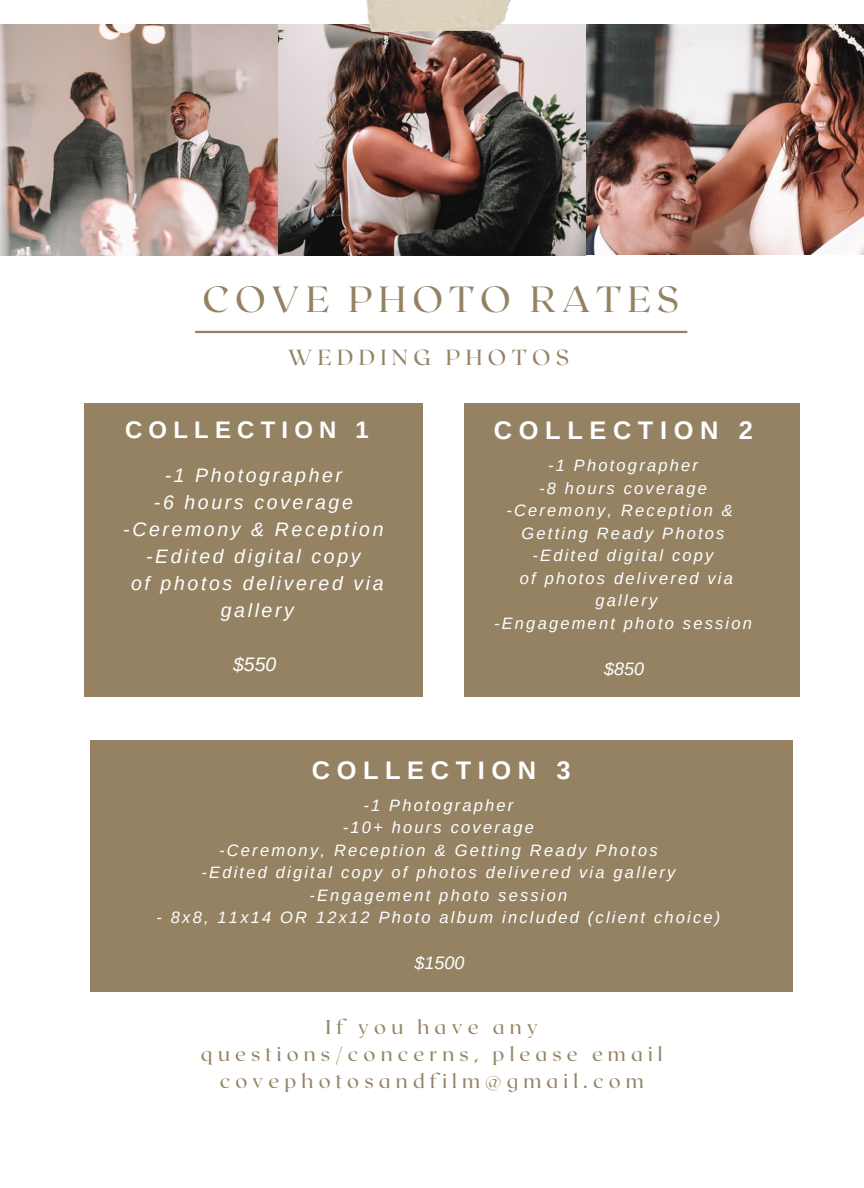
<style>
.page{position:relative;width:864px;height:1188px;background:#fff}
.page>*{position:absolute;margin:0;border:0;box-sizing:border-box;transform-origin:0 0}
.t1{font:36.3px "Roxborough CF";letter-spacing:.165em;color:#948263}
.t2{font:700 25.5px "Arimo";letter-spacing:.26em;color:#fff}
.t3{font:700 24px "Arimo";letter-spacing:.26em;color:#fff}
.t4{font:21.75px "Roxborough CF";letter-spacing:.25em;color:#948263}
.t5{font:19.95px/27px "Roxborough CF";letter-spacing:.26em;color:#948263;text-align:center}
.t6{font:italic 19.5px "Arimo";letter-spacing:.135em;color:#fff}
.t7{font:italic 18px "Arimo";color:#fff}
.t8{font:italic 16.5px "Arimo";letter-spacing:.135em;color:#fff}
</style>
<div class="page">
<hr style="left:196px;top:331px;width:490px;height:2px;background:#948263">
<div style="left:84px;top:404px;width:339px;height:293px;background:#948263"></div>
<div style="left:465px;top:404px;width:335px;height:293px;background:#948263"></div>
<img style="left:0;top:24px;width:864px;height:232px">
<img style="left:365px;top:0;width:147px;height:32px">
<div style="left:90px;top:740px;width:703px;height:252px;background:#948263"></div>
<p class="t1" style="left:203px;top:276px;width:478px">COVE PHOTO RATES</p>
<p class="t4" style="left:288px;top:343px;width:282px">WEDDING PHOTOS</p>
<p class="t3" style="left:125px;top:416px;width:245px">COLLECTION 1</p>
<p class="t6" style="left:165px;top:464px;width:179px">-1 Photographer</p>
<p class="t6" style="left:154px;top:491px;width:200px">-6 hours coverage</p>
<p class="t6" style="left:123px;top:518px;width:262px">-Ceremony &amp; Reception</p>
<p class="t6" style="left:146px;top:545px;width:216px">-Edited digital copy</p>
<p class="t6" style="left:131px;top:572px;width:254px">of photos delivered via</p>
<p class="t6" style="left:221px;top:599px;width:75px">gallery</p>
<p class="t6" style="left:233px;top:653px;width:45px">$550</p>
<p class="t2" style="left:494px;top:416px;width:260px">COLLECTION 2</p>
<p class="t8" style="left:548px;top:456px;width:151px">-1 Photographer</p>
<p class="t8" style="left:539px;top:479px;width:169px">-8 hours coverage</p>
<p class="t8" style="left:506px;top:501px;width:228px">-Ceremony, Reception &amp;</p>
<p class="t8" style="left:522px;top:524px;width:204px">Getting Ready Photos</p>
<p class="t8" style="left:533px;top:546px;width:182px">-Edited digital copy</p>
<p class="t8" style="left:520px;top:569px;width:215px">of photos delivered via</p>
<p class="t8" style="left:596px;top:591px;width:63px">gallery</p>
<p class="t8" style="left:494px;top:614px;width:259px">-Engagement photo session</p>
<p class="t7" style="left:604px;top:658px;width:41px">$850</p>
<p class="t2" style="left:312px;top:756px;width:260px">COLLECTION 3</p>
<p class="t8" style="left:363px;top:796px;width:151px">-1 Photographer</p>
<p class="t8" style="left:343px;top:818px;width:193px">-10+ hours coverage</p>
<p class="t8" style="left:219px;top:841px;width:440px">-Ceremony, Reception &amp; Getting Ready Photos</p>
<p class="t8" style="left:201px;top:863px;width:475px">-Edited digital copy of photos delivered via gallery</p>
<p class="t8" style="left:309px;top:886px;width:259px">-Engagement photo session</p>
<p class="t8" style="left:156px;top:908px;width:565px">- 8x8, 11x14 OR 12x12 Photo album included (client choice)</p>
<p class="t7" style="left:415px;top:953px;width:51px">$1500</p>
<p class="t5" style="left:201px;top:1013px;width:463px">If you have any questions/concerns, please email</p>
<p class="t5" style="left:220px;top:1067px;width:426px">covephotosandfilm@gmail.com</p>
</div>
